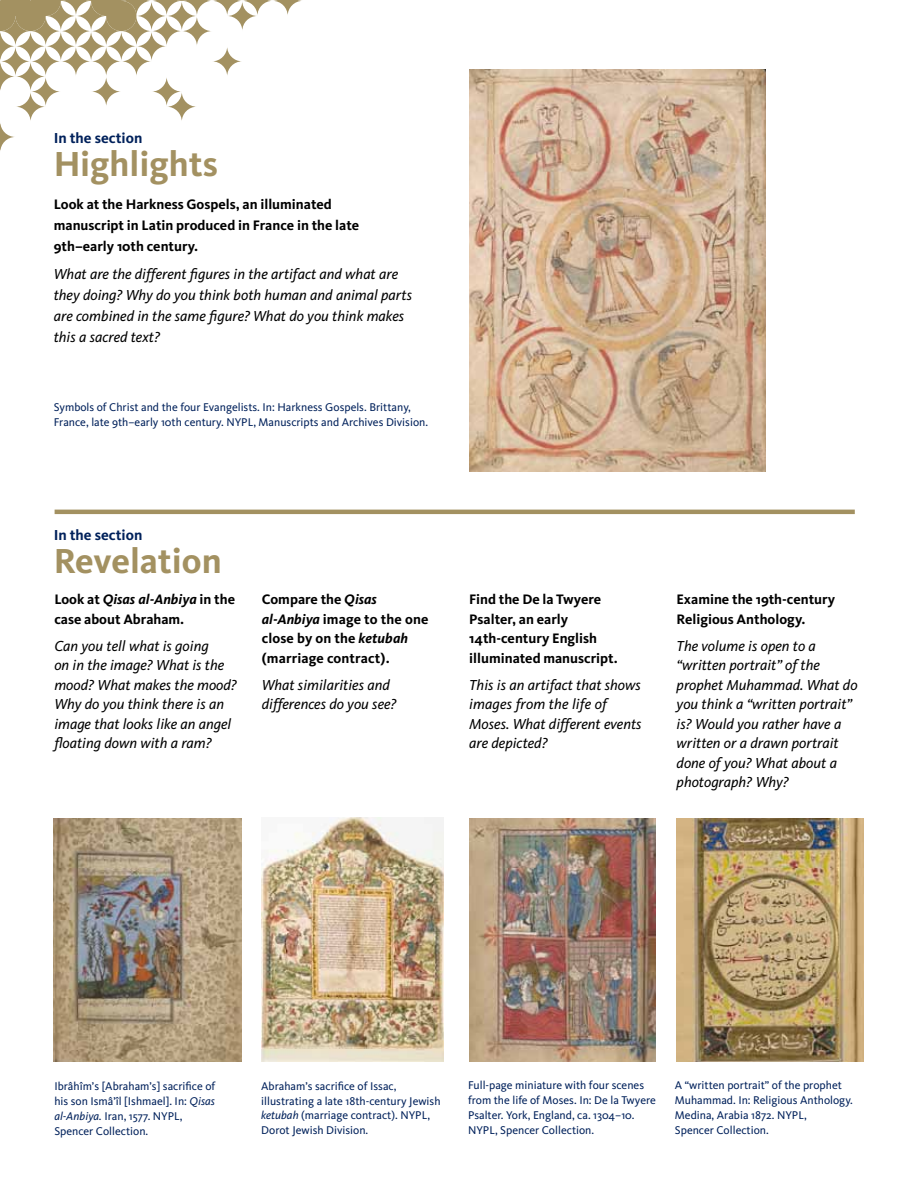
<style>
.page{position:relative;width:918px;height:1188px;background:#fff}
.page>*{position:absolute;margin:0;border:0;box-sizing:border-box;transform-origin:0 0}
.t1{font:700 36px "Kievit";color:#a39161}
.t2{font:italic 15px/19.5px "Kievit";color:#000}
.t3{font:700 15px "Kievit";letter-spacing:.005em;color:#00215b}
.t4{font:700 14.25px/19.5px "Kievit";color:#000}
.t5{font:11.7px/15px "Kievit";color:#00215b}
.s1{font-style:italic}
</style>
<div class="page">
<img style="left:54px;top:818px;width:188px;height:243px">
<img style="left:469px;top:818px;width:187px;height:243px">
<svg style="left:0;top:0;width:302px;height:151px"></svg>
<hr style="left:55px;top:510px;width:800px;height:4px;background:#a39161">
<img style="left:677px;top:818px;width:187px;height:243px">
<img style="left:262px;top:817px;width:182px;height:244px">
<img style="left:469px;top:70px;width:297px;height:402px">
<p class="t3" style="left:54px;top:129px;width:90px">I n the section</p>
<h1 class="t1" style="left:54px;top:142px;width:166px">H ighlights</h1>
<p class="t4" style="left:54px;top:193px;width:307px;line-height:21px">Look at the Harkness Gospels, an illuminated manuscript in Latin produced in France in the late<br>9th–early 10th century.</p>
<p class="t2" style="left:54px;top:264px;width:360px;line-height:21px">What are the different figures in the artifact and what are they doing? Why do you think both human and animal parts are combined in the same figure? What do you think makes this a sacred text?</p>
<p class="t5" style="left:54px;top:399px;width:376px">Symbols of Christ and the four Evangelists. In: Harkness Gospels. Brittany,<br>France, late 9th–early 10th century. NYPL, Manuscripts and Archives Division.</p>
<p class="t3" style="left:54px;top:526px;width:90px">I n the section</p>
<h1 class="t1" style="left:54px;top:539px;width:170px">Revelation</h1>
<p class="t4" style="left:54px;top:590px;width:182px">Look at <span class="s1">Qisas al-Anbiya</span> in the case about Abraham.</p>
<p class="t2" style="left:54px;top:636px;width:184px">Can you tell what is going<br>on in the image? What is the mood? What makes the mood?<br>Why do you think there is an image that looks like an angel floating down with a ram?</p>
<p class="t4" style="left:262px;top:590px;width:168px">Compare the <span class="s1">Qisas al-Anbiya</span> image to the one close by on the <span class="s1">ketubah </span>(marriage contract).</p>
<p class="t2" style="left:262px;top:675px;width:136px">What similarities and differences do you see?</p>
<p class="t4" style="left:469px;top:590px;width:150px">Find the De la Twyere<br>Psalter, an early<br>14th-century English illuminated manuscript.</p>
<p class="t2" style="left:469px;top:675px;width:174px">This is an artifact that shows images from the life of<br>Moses. What different events are depicted?</p>
<p class="t4" style="left:677px;top:590px;width:160px">Examine the 19th-century<br>Religious Anthology.</p>
<p class="t2" style="left:677px;top:636px;width:183px">The volume is open to a “written portrait” of the prophet Muhammad. What do you think a “written portrait” is? Would you rather have a written or a drawn portrait done of you? What about a photograph? Why?</p>
<p class="t5" style="left:54px;top:1078px;width:162px">Ibrâhîm’s [Abraham’s] sacrifice of his son Ismâ’îl [Ishmael]. In: <span class="s1">Qisas al-Anbiya.</span> Iran, 1577. NYPL,<br>Spencer Collection.</p>
<p class="t5" style="left:261px;top:1078px;width:181px">Abraham’s sacrifice of Issac, illustrating a late 18th-century Jewish <span class="s1">ketubah</span> (marriage contract). NYPL, Dorot Jewish Division.</p>
<p class="t5" style="left:468px;top:1078px;width:189px">Full-page miniature with four scenes from the life of Moses. In: De la Twyere Psalter. York, England, ca. 1304–10.<br>NYPL, Spencer Collection.</p>
<p class="t5" style="left:675px;top:1078px;width:180px">A “written portrait” of the prophet<br>Muhammad. In: Religious Anthology.<br>Medina, Arabia 1872. NYPL,<br>Spencer Collection.</p>
</div>
